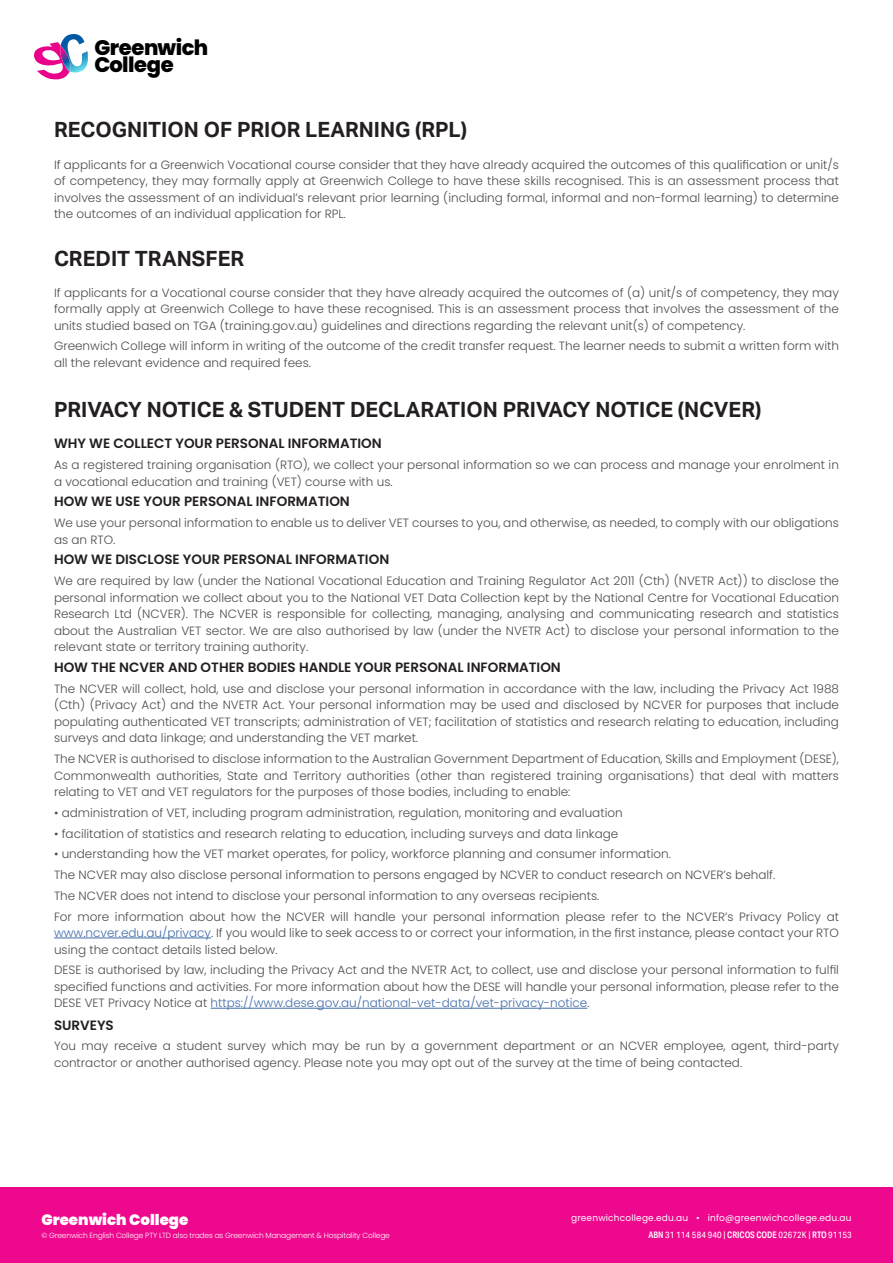
<style>
.page{position:relative;width:893px;height:1263px;background:#fff}
.page>*{position:absolute;margin:0;border:0;box-sizing:border-box;transform-origin:0 0}
.t1{font:700 21px "Aktiv Grotesk";color:#231f20}
.t2{font:800 21px/17px "Poppins";letter-spacing:-.02em;color:#000}
.t3{font:900 15px "Poppins";color:#fff}
.TERMS{font:600 13.5px "Poppins";color:#231f20}
.TERMS-2{font:300 12px/16.5px "Poppins";color:#4b4c4d;text-align:justify}
.t4{font:9px "Poppins";letter-spacing:.02em;color:#fff}
.t5{font:9px "Aktiv Grotesk Cd";letter-spacing:.02em;color:#fff}
.t6{font:300 7.5px "Poppins";letter-spacing:-.02em;color:#fff}
.s1{color:#436da8}
.s2{font-weight:600}
</style>
<div class="page">
<hr style="left:54px;top:938px;width:157px;height:1px;background:#436da8">
<hr style="left:211px;top:1008px;width:376px;height:1px;background:#436da8">
<svg style="left:34px;top:34px;width:54px;height:45px"></svg>
<div style="left:0;top:1187px;width:893px;height:76px;background:#ed088d"></div>
<p class="t2" style="left:94px;top:39px;width:115px">Greenwich<br>College</p>
<h1 class="t1" style="left:54px;top:118px;width:415px">RECOGNITION OF PRIOR LEARNING (RPL)</h1>
<p class="TERMS-2" style="left:54px;top:156px;width:786px">If applicants for a Greenwich Vocational course consider that they have already acquired the outcomes of this qualification or unit/s of competency, they may formally apply at Greenwich College to have these skills recognised. This is an assessment process that involves the assessment of an individual’s relevant prior learning (including formal, informal and non-formal learning) to determine the outcomes of an individual application for RPL.</p>
<h1 class="t1" style="left:54px;top:246px;width:192px">CREDIT TRANSFER</h1>
<p class="TERMS-2" style="left:54px;top:284px;width:786px">If applicants for a Vocational course consider that they have already acquired the outcomes of (a) unit/s of competency, they may formally apply at Greenwich College to have these recognised. This is an assessment process that involves the assessment of the units studied based on TGA (training.gov.au) guidelines and directions regarding the relevant unit(s) of competency.</p>
<p class="TERMS-2" style="left:54px;top:338px;width:786px">Greenwich College will inform in writing of the outcome of the credit transfer request. The learner needs to submit a written form with all the relevant evidence and required fees.</p>
<h1 class="t1" style="left:54px;top:397px;width:709px">PRIVACY NOTICE &amp; STUDENT DECLARATION PRIVACY NOTICE (NCVER)</h1>
<p class="TERMS" style="left:54px;top:436px;width:329px">WHY WE COLLECT YOUR PERSONAL INFORMATION</p>
<p class="TERMS-2" style="left:54px;top:457px;width:786px">As a registered training organisation (RTO), we collect your personal information so we can process and manage your enrolment in a vocational education and training (VET) course with us.</p>
<p class="TERMS" style="left:54px;top:494px;width:297px">HOW WE USE YOUR PERSONAL INFORMATION</p>
<p class="TERMS-2" style="left:54px;top:515px;width:786px">We use your personal information to enable us to deliver VET courses to you, and otherwise, as needed, to comply with our obligations as an RTO.</p>
<p class="TERMS" style="left:54px;top:552px;width:337px">HOW WE DISCLOSE YOUR PERSONAL INFORMATION</p>
<p class="TERMS-2" style="left:54px;top:573px;width:786px">We are required by law (under the National Vocational Education and Training Regulator Act 2011 (Cth) (NVETR Act)) to disclose the personal information we collect about you to the National VET Data Collection kept by the National Centre for Vocational Education Research Ltd (NCVER). The NCVER is responsible for collecting, managing, analysing and communicating research and statistics about the Australian VET sector. We are also authorised by law (under the NVETR Act) to disclose your personal information to the relevant state or territory training authority.</p>
<p class="TERMS" style="left:54px;top:659px;width:508px">HOW THE NCVER AND OTHER BODIES HANDLE YOUR PERSONAL INFORMATION</p>
<p class="TERMS-2" style="left:54px;top:680px;width:786px">The NCVER will collect, hold, use and disclose your personal information in accordance with the law, including the Privacy Act 1988 (Cth) (Privacy Act) and the NVETR Act. Your personal information may be used and disclosed by NCVER for purposes that include populating authenticated VET transcripts; administration of VET; facilitation of statistics and research relating to education, including surveys and data linkage; and understanding the VET market.</p>
<p class="TERMS-2" style="left:54px;top:751px;width:786px">The NCVER is authorised to disclose information to the Australian Government Department of Education, Skills and Employment (DESE), Commonwealth authorities, State and Territory authorities (other than registered training organisations) that deal with matters relating to VET and VET regulators for the purposes of those bodies, including to enable:</p>
<p class="TERMS-2" style="left:54px;top:804px;width:570px">• administration of VET, including program administration, regulation, monitoring and evaluation</p>
<p class="TERMS-2" style="left:54px;top:825px;width:566px">• facilitation of statistics and research relating to education, including surveys and data linkage</p>
<p class="TERMS-2" style="left:54px;top:846px;width:618px">• understanding how the VET market operates, for policy, workforce planning and consumer information.</p>
<p class="TERMS-2" style="left:54px;top:867px;width:723px">The NCVER may also disclose personal information to persons engaged by NCVER to conduct research on NCVER’s behalf.</p>
<p class="TERMS-2" style="left:54px;top:887px;width:547px">The NCVER does not intend to disclose your personal information to any overseas recipients.</p>
<p class="TERMS-2" style="left:54px;top:908px;width:786px">For more information about how the NCVER will handle your personal information please refer to the NCVER’s Privacy Policy at <span class="s1">www.ncver.edu.au/privacy</span>. If you would like to seek access to or correct your information, in the first instance, please contact your RTO using the contact details listed below.</p>
<p class="TERMS-2" style="left:54px;top:962px;width:786px">DESE is authorised by law, including the Privacy Act and the NVETR Act, to collect, use and disclose your personal information to fulfil specified functions and activities. For more information about how the DESE will handle your personal information, please refer to the DESE VET Privacy Notice at <span class="s1">https://www.dese.gov.au/national-vet-data/vet-privacy-notice</span>.</p>
<p class="TERMS" style="left:54px;top:1017px;width:61px">SURVEYS</p>
<p class="TERMS-2" style="left:54px;top:1038px;width:786px">You may receive a student survey which may be run by a government department or an NCVER employee, agent, third-party contractor or another authorised agency. Please note you may opt out of the survey at the time of being contacted.</p>
<p class="t3" style="left:41px;top:1211px;width:148px">Greenwich College</p>
<p class="t6" style="left:41px;top:1231px;width:350px">© Greenwich English College PTY LTD also trades as Greenwich Management &amp; Hospitality College</p>
<p class="t4" style="left:571px;top:1213px;width:282px">greenwichcollege.edu.au • info@greenwichcollege.edu.au</p>
<p class="t5" style="left:648px;top:1229px;width:205px"><span class="s2">ABN</span> 31 114 584 940 | <span class="s2">CRICOS CODE</span> 02672K | <span class="s2">RTO</span> 91153</p>
</div>
